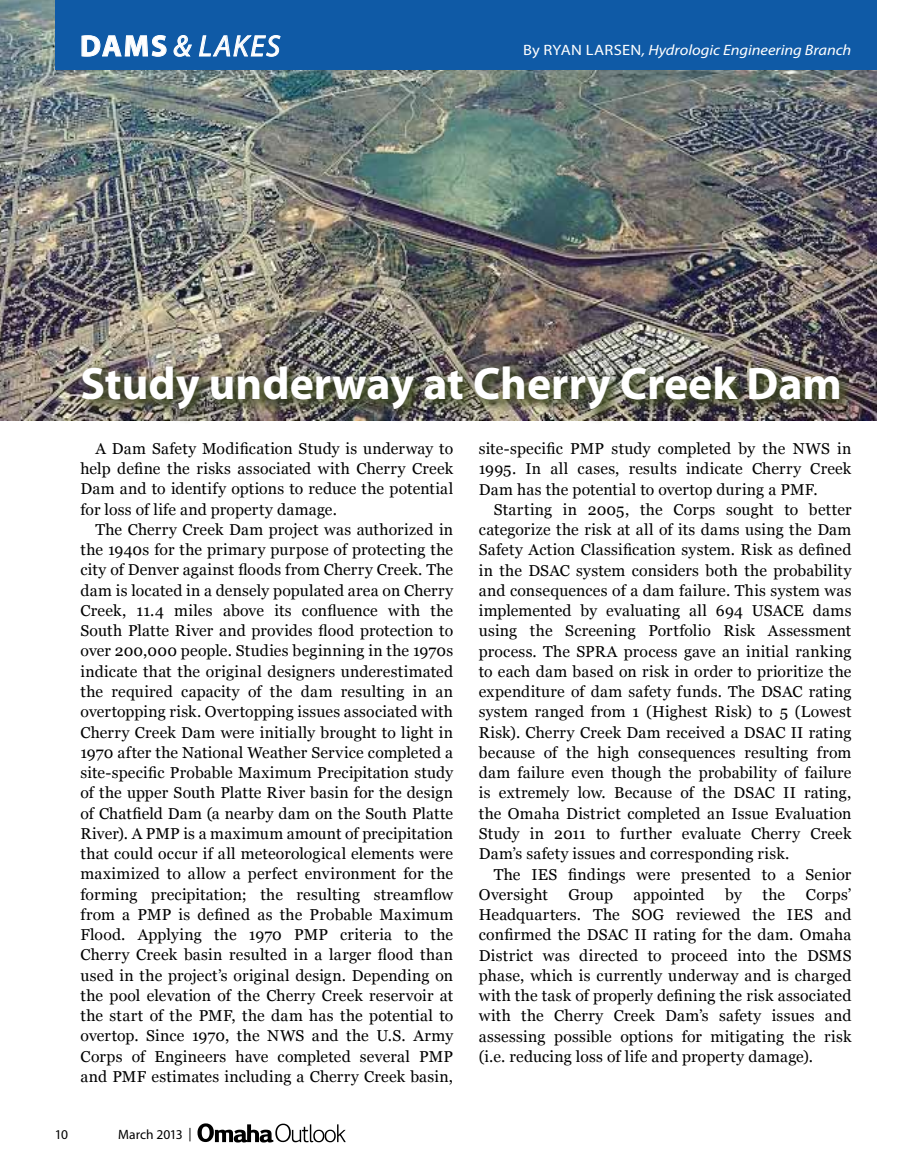
<style>
.page{position:relative;width:905px;height:1175px;background:#fff}
.page>*{position:absolute;margin:0;border:0;box-sizing:border-box;transform-origin:0 0}
.t1{font:700 45.75px "Myriad Pro";color:#fff}
.t2{font:italic 30px "Myriad Pro";color:#fff}
.t3{font:15.75px/20.2px "Georgia";letter-spacing:.01em;color:#000;text-align:justify}
.t4{font:italic 15px "Myriad Pro";letter-spacing:-.005em;color:#fff;scale:1.1 1}
.t5{font:15px "Myriad Pro";color:#fff;scale:1.1 1}
.t6{font:13.5px "Myriad Pro";letter-spacing:-.005em;color:#000}
.s1{font-weight:700;font-style:normal}
.s2{font-style:normal}
</style>
<div class="page">
<img style="left:0;top:0;width:876px;height:420px">
<img style="left:77px;top:360px;width:778px;height:61px">
<svg style="left:197px;top:1123px;width:149px;height:19px"></svg>
<div style="left:55px;top:0;width:821px;height:69px;background:#0f5aa6"></div>
<svg style="left:81px;top:35px;width:86px;height:22px"></svg>
<svg style="left:173px;top:35px;width:19px;height:22px"></svg>
<svg style="left:198px;top:35px;width:83px;height:22px"></svg>
<h2 class="t2" style="left:80px;top:27px;width:202px"><span class="s1">Dams</span>&amp;Lakes</h2>
<p class="t5" style="left:523px;top:40px;width:74px">BY RYA N LARSE</p>
<p class="t4" style="left:630px;top:40px;width:202px"><span class="s2">N</span>, Hydrologic Engineering Branch</p>
<h1 class="t1" style="left:80px;top:354px;width:763px">Study underway at Cherry Creek Dam</h1>
<p class="t3" style="left:80px;top:438px;width:374px;text-indent:15px">A Dam Safety Modification Study is underway to help define the risks associated with Cherry Creek Dam and to identify options to reduce the potential for loss of life and property damage.</p>
<p class="t3" style="left:80px;top:519px;width:374px;text-indent:15px">The Cherry Creek Dam project was authorized in the 1940s for the primary purpose of protecting the city of Denver against floods from Cherry Creek. The dam is located in a densely populated area on Cherry Creek, 11.4 miles above its confluence with the South Platte River and provides flood protection to over 200,000 people. Studies beginning in the 1970s indicate that the original designers underestimated the required capacity of the dam resulting in an overtopping risk. Overtopping issues associated with Cherry Creek Dam were initially brought to light in 1970 after the National Weather Service completed a site-specific Probable Maximum Precipitation study of the upper South Platte River basin for the design of Chatfield Dam (a nearby dam on the South Platte River). A PMP is a maximum amount of precipitation that could occur if all meteorological elements were maximized to allow a perfect environment for the forming precipitation; the resulting streamflow from a PMP is defined as the Probable Maximum Flood. Applying the 1970 PMP criteria to the Cherry Creek basin resulted in a larger flood than used in the project’s original design. Depending on the pool elevation of the Cherry Creek reservoir at the start of the PMF, the dam has the potential to overtop. Since 1970, the NWS and the U.S. Army Corps of Engineers have completed several PMP and PMF estimates including a Cherry Creek basin,</p>
<p class="t6" style="left:55px;top:1126px;width:15px">10</p>
<p class="t6" style="left:118px;top:1126px;width:75px">MARCH 2013 |</p>
<p class="t3" style="left:479px;top:439px;width:374px">site-specific PMP study completed by the NWS in 1995. In all cases, results indicate Cherry Creek Dam has the potential to overtop during a PMF.</p>
<p class="t3" style="left:479px;top:499px;width:374px;text-indent:15px">Starting in 2005, the Corps sought to better categorize the risk at all of its dams using the Dam Safety Action Classification system. Risk as defined in the DSAC system considers both the probability and consequences of a dam failure. This system was implemented by evaluating all 694 USACE dams using the Screening Portfolio Risk Assessment process. The SPRA process gave an initial ranking to each dam based on risk in order to prioritize the expenditure of dam safety funds. The DSAC rating system ranged from 1 (Highest Risk) to 5 (Lowest Risk). Cherry Creek Dam received a DSAC II rating because of the high consequences resulting from dam failure even though the probability of failure is extremely low. Because of the DSAC II rating, the Omaha District completed an Issue Evaluation Study in 2011 to further evaluate Cherry Creek Dam’s safety issues and corresponding risk.</p>
<p class="t3" style="left:479px;top:864px;width:374px;text-indent:15px">The IES findings were presented to a Senior<br>Oversight</p>
<p class="t3" style="left:568px;top:884px;width:46px">Group</p>
<p class="t3" style="left:633px;top:884px;width:73px">appointed</p>
<p class="t3" style="left:725px;top:884px;width:18px">by</p>
<p class="t3" style="left:762px;top:884px;width:24px">the</p>
<p class="t3" style="left:479px;top:884px;width:374px;text-indent:327px">Corps’ Headquarters. The SOG reviewed the IES and confirmed the DSAC II rating for the dam. Omaha District was directed to proceed into the DSMS phase, which is currently underway and is charged with the task of properly defining the risk associated with the Cherry Creek Dam’s safety issues and assessing possible options for mitigating the risk (i.e. reducing loss of life and property damage).</p>
</div>
